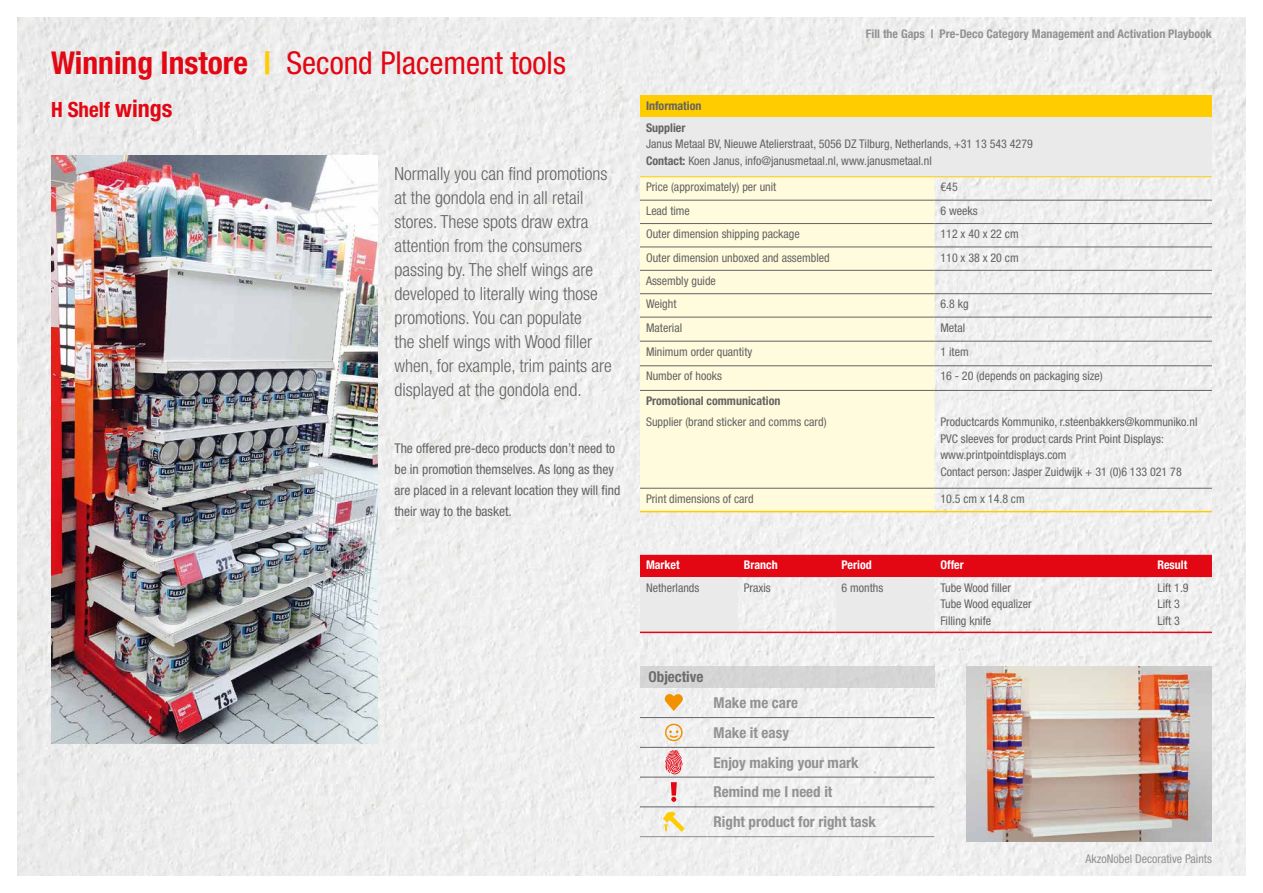
<style>
.page{position:relative;width:1263px;height:893px;background:#fff}
.page>*{position:absolute;margin:0;border:0;box-sizing:border-box;transform-origin:0 0}
.t1{font:condensed 31.5px "Helvetica Neue LT Std";color:#e30613}
.t2{font:700 condensed 21px "Helvetica Neue LT Std";color:#e30613}
.t3{font:300 condensed 18px/24px "Helvetica Neue LT Std";color:#646363}
.t4{font:700 condensed 15px/29.7px "Helvetica Neue LT Std";color:#929292}
.t5{font:700 condensed 15px "Helvetica Neue LT Std";color:#000}
.t6{font:condensed 13.5px/21px "Helvetica Neue LT Std";color:#646363}
.t7{font:condensed 12px/16.5px "Helvetica Neue LT Std";color:#646363}
.t8{font:700 condensed 12px "Helvetica Neue LT Std";color:#929292}
.t9{font:700 condensed 12px/21.3px "Helvetica Neue LT Std";color:#646363}
.t10{font:700 condensed 12px "Helvetica Neue LT Std";color:#fff}
.t11{font:condensed 12px "Helvetica Neue LT Std";color:#929292}
.s1{font-weight:700}
.s2{font-weight:700;color:#fc0}
.s3{font-size:24px}
</style>
<div class="page">
<img style="left:17px;top:17px;width:1229px;height:859px">
<img style="left:966px;top:667px;width:246px;height:174px">
<svg style="left:640px;top:555px;width:572px;height:77px"></svg>
<hr style="left:934px;top:632px;width:217px;height:1px;background:#e30613">
<hr style="left:1151px;top:632px;width:61px;height:1px;background:#e30613">
<hr style="left:640px;top:632px;width:98px;height:1px;background:#e30613">
<hr style="left:738px;top:632px;width:98px;height:1px;background:#e30613">
<hr style="left:836px;top:632px;width:98px;height:1px;background:#e30613">
<div style="left:640px;top:96px;width:572px;height:21px;background:#fc0"></div>
<div style="left:640px;top:117px;width:572px;height:60px;background:#eaeaea"></div>
<div style="left:640px;top:178px;width:294px;height:333px;background:#fffbdc"></div>
<hr style="left:934px;top:511px;width:278px;height:1px;background:#fc0">
<hr style="left:640px;top:177px;width:294px;height:1px;background:#fc0">
<hr style="left:934px;top:177px;width:278px;height:1px;background:#fc0">
<hr style="left:640px;top:511px;width:294px;height:1px;background:#fc0">
<hr style="left:640px;top:200px;width:294px;height:1px;background:#646363">
<hr style="left:934px;top:200px;width:278px;height:1px;background:#646363">
<hr style="left:640px;top:223px;width:294px;height:1px;background:#646363">
<hr style="left:934px;top:223px;width:278px;height:1px;background:#646363">
<hr style="left:640px;top:247px;width:294px;height:1px;background:#646363">
<hr style="left:934px;top:247px;width:278px;height:1px;background:#646363">
<hr style="left:640px;top:270px;width:294px;height:1px;background:#646363">
<hr style="left:934px;top:270px;width:278px;height:1px;background:#646363">
<hr style="left:640px;top:293px;width:294px;height:1px;background:#646363">
<hr style="left:934px;top:293px;width:278px;height:1px;background:#646363">
<hr style="left:640px;top:317px;width:294px;height:1px;background:#646363">
<hr style="left:934px;top:317px;width:278px;height:1px;background:#646363">
<hr style="left:640px;top:341px;width:294px;height:1px;background:#646363">
<hr style="left:934px;top:341px;width:278px;height:1px;background:#646363">
<hr style="left:640px;top:366px;width:294px;height:1px;background:#646363">
<hr style="left:934px;top:366px;width:278px;height:1px;background:#646363">
<hr style="left:640px;top:390px;width:294px;height:1px;background:#646363">
<hr style="left:934px;top:390px;width:278px;height:1px;background:#646363">
<hr style="left:640px;top:488px;width:294px;height:1px;background:#646363">
<hr style="left:934px;top:488px;width:278px;height:1px;background:#646363">
<hr style="left:640px;top:836px;width:68px;height:1px;background:#929292">
<hr style="left:708px;top:836px;width:226px;height:1px;background:#929292">
<hr style="left:640px;top:717px;width:68px;height:1px;background:#646363">
<hr style="left:708px;top:717px;width:226px;height:1px;background:#646363">
<hr style="left:640px;top:747px;width:68px;height:1px;background:#646363">
<hr style="left:708px;top:747px;width:226px;height:1px;background:#646363">
<hr style="left:640px;top:777px;width:68px;height:1px;background:#646363">
<hr style="left:708px;top:777px;width:226px;height:1px;background:#646363">
<hr style="left:640px;top:807px;width:68px;height:1px;background:#646363">
<hr style="left:708px;top:807px;width:226px;height:1px;background:#646363">
<div style="left:640px;top:667px;width:294px;height:21px;background:#d5d5d6"></div>
<svg style="left:665px;top:694px;width:18px;height:17px"></svg>
<svg style="left:664px;top:722px;width:20px;height:20px"></svg>
<svg style="left:665px;top:750px;width:18px;height:25px"></svg>
<svg style="left:671px;top:782px;width:6px;height:20px"></svg>
<svg style="left:663px;top:812px;width:21px;height:19px"></svg>
<img style="left:51px;top:156px;width:327px;height:588px">
<h1 class="t1" style="left:51px;top:44px;width:516px"><span class="s1">Winning Instore</span> <span class="s2">|</span> Second Placement tools</h1>
<h2 class="t2" style="left:51px;top:97px;width:123px">H Shelf <span class="s3">wings</span></h2>
<p class="t3" style="left:395px;top:161px;width:219px">Normally you can find promotions at the gondola end in all retail stores. These spots draw extra attention from the consumers passing by. The shelf wings are developed to literally wing those promotions. You can populate<br>the shelf wings with Wood filler when, for example, trim paints are displayed at the gondola end.</p>
<p class="t6" style="left:394px;top:438px;width:227px">The offered pre-deco products don’t need to be in promotion themselves. As long as they are placed in a relevant location they will find their way to the basket.</p>
<p class="t8" style="left:866px;top:27px;width:347px">Fill the Gaps | Pre-Deco Category Management and Activation Playbook</p>
<p class="t9" style="left:646px;top:95px;width:57px">Information<br>Supplier</p>
<p class="t7" style="left:646px;top:135px;width:388px">Janus Metaal BV, Nieuwe Atelierstraat, 5056 DZ Tilburg, Netherlands, +31 13 543 4279<br><span class="s1">Contact:</span> Koen Janus, info@janusmetaal.nl, www.janusmetaal.nl</p>
<p class="t7" style="left:646px;top:179px;width:132px">Price (approximately) per unit</p>
<p class="t7" style="left:940px;top:179px;width:19px">€45</p>
<p class="t7" style="left:646px;top:202px;width:45px">Lead time</p>
<p class="t7" style="left:940px;top:202px;width:39px">6 weeks</p>
<p class="t7" style="left:646px;top:226px;width:155px">Outer dimension shipping package</p>
<p class="t7" style="left:940px;top:226px;width:80px">112 x 40 x 22 cm</p>
<p class="t7" style="left:646px;top:249px;width:185px">Outer dimension unboxed and assembled</p>
<p class="t7" style="left:940px;top:249px;width:80px">110 x 38 x 20 cm</p>
<p class="t7" style="left:646px;top:269px;width:71px;line-height:23.4px">Assembly guide<br>Weight</p>
<p class="t7" style="left:940px;top:296px;width:30px">6.8 kg</p>
<p class="t7" style="left:646px;top:319px;width:38px">Material</p>
<p class="t7" style="left:940px;top:319px;width:26px">Metal</p>
<p class="t7" style="left:646px;top:343px;width:108px">Minimum order quantity</p>
<p class="t7" style="left:940px;top:343px;width:30px">1 item</p>
<p class="t7" style="left:646px;top:368px;width:77px">Number of hooks</p>
<p class="t7" style="left:940px;top:368px;width:164px">16 - 20 (depends on packaging size)</p>
<p class="t9" style="left:646px;top:390px;width:136px">Promotional communication</p>
<p class="t7" style="left:646px;top:414px;width:182px">Supplier (brand sticker and comms card)</p>
<p class="t7" style="left:940px;top:414px;width:258px">Productcards Kommuniko, r.steenbakkers@kommuniko.nl PVC sleeves for product cards Print Point Displays: www.printpointdisplays.com<br>Contact person: Jasper Zuidwijk + 31 (0)6 133 021 78</p>
<p class="t7" style="left:646px;top:490px;width:109px">Print dimensions of card</p>
<p class="t7" style="left:940px;top:490px;width:86px">10.5 cm x 14.8 cm</p>
<p class="t10" style="left:646px;top:558px;width:35px">Market</p>
<p class="t10" style="left:744px;top:558px;width:35px">Branch</p>
<p class="t10" style="left:842px;top:558px;width:32px">Period</p>
<p class="t10" style="left:940px;top:558px;width:25px">Offer</p>
<p class="t10" style="left:1157px;top:558px;width:31px">Result</p>
<p class="t7" style="left:646px;top:579px;width:55px">Netherlands</p>
<p class="t7" style="left:744px;top:579px;width:28px">Praxis</p>
<p class="t7" style="left:842px;top:579px;width:43px">6 months</p>
<p class="t7" style="left:940px;top:579px;width:93px">Tube Wood filler<br>Tube Wood equalizer<br>Filling knife</p>
<p class="t7" style="left:1157px;top:579px;width:33px">Lift 1.9<br>Lift 3<br>Lift 3</p>
<p class="t5" style="left:648px;top:668px;width:56px">Objective</p>
<p class="t4" style="left:714px;top:688px;width:164px">Make me care<br>Make it easy<br>Enjoy making your mark<br>Remind me I need it<br>Right product for right task</p>
<p class="t11" style="left:1085px;top:852px;width:128px">AkzoNobel Decorative Paints</p>
</div>
